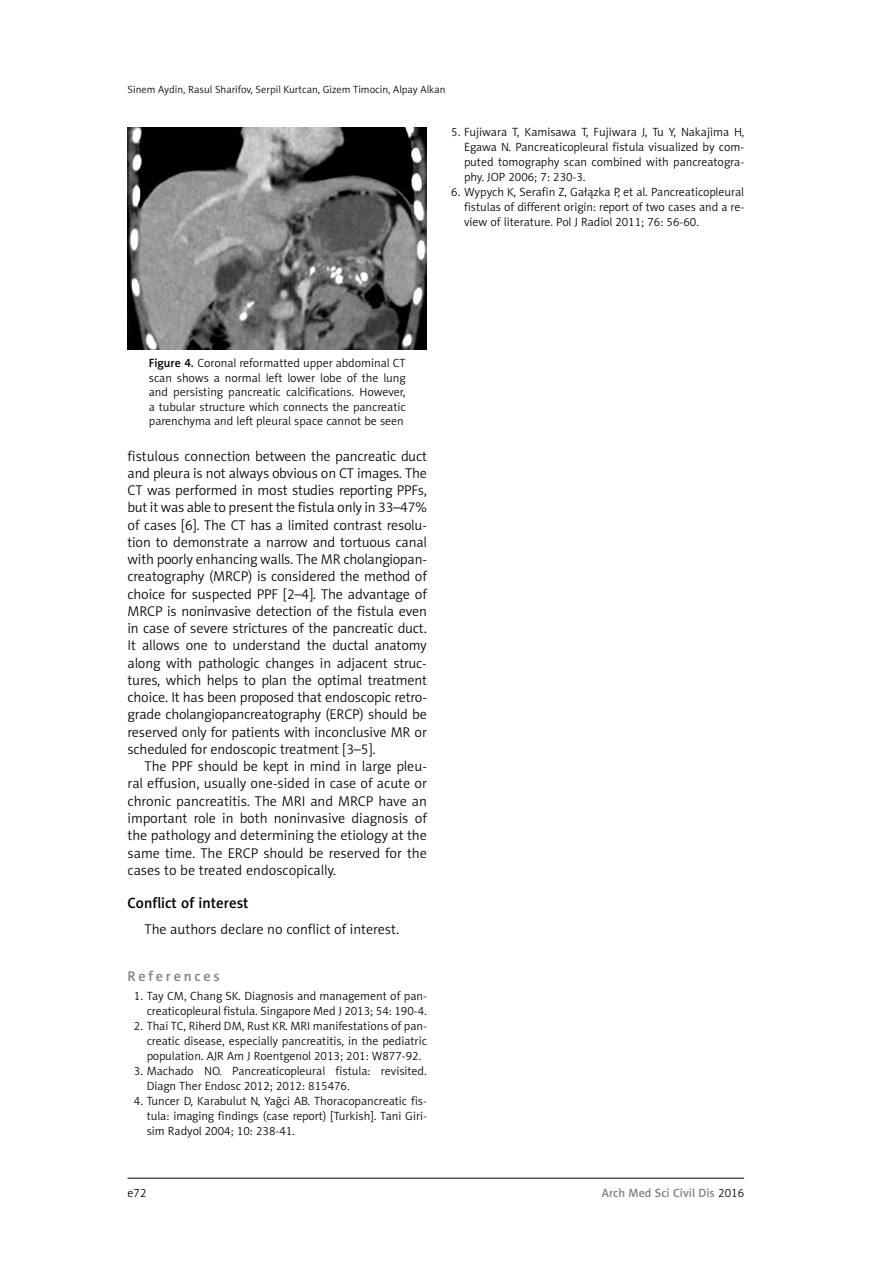
<style>
.page{position:relative;width:893px;height:1263px;background:#fff}
.page>*{position:absolute;margin:0;border:0;box-sizing:border-box;transform-origin:0 0}
.t1{font:15px "Naomi Sans EFN Medium";color:#000}
.t2{font:14.25px/17.2px "Naomi Sans EFN Light";color:#000;text-align:justify}
.t3{font:14.25px "Naomi Sans EFN Medium";letter-spacing:.195em;color:#808285}
.t4{font:12px/15px "Naomi Sans EFN Light";color:#000;text-align:justify}
.t5{font:12px "Naomi Sans EFN Medium";color:#808285}
.t6{font:10.5px "Naomi Sans EFN Light";color:#000}
.s1{font-family:"Naomi Sans EFN Medium"}
.s2{font-family:"Naomi Sans EFN Light";color:#000}
</style>
<div class="page">
<hr style="left:128px;top:1178px;width:616px;height:1px;background:#000">
<img style="left:128px;top:128px;width:299px;height:222px">
<p class="t6" style="left:128px;top:83px;width:319px">Sinem Aydin, Rasul Sharifov, Serpil Kurtcan, Gizem Timocin, Alpay Alkan</p>
<p class="t4" style="left:464px;top:125px;width:282px;text-indent:-13px">5. Fujiwara T, Kamisawa T, Fujiwara J, Tu Y, Nakajima H, Egawa N. Pancreaticopleural fistula visualized by com&shy;puted tomography scan combined with pancreatogra&shy;phy. JOP 2006; 7: 230-3.</p>
<p class="t4" style="left:464px;top:185px;width:282px;text-indent:-13px">6. Wypych K, Serafin Z, Gałązka P, et al. Pancreaticopleural fistulas of different origin: report of two cases and a re&shy;view of literature. Pol J Radiol 2011; 76: 56-60.</p>
<p class="t4" style="left:149px;top:356px;width:258px;line-height:14.4px"><span class="s1">Figure 4.</span> Coronal reformatted upper abdominal CT scan shows a normal left lower lobe of the lung and persisting pancreatic calcifications. However, a tubular structure which connects the pancreatic parenchyma and left pleural space cannot be seen</p>
<p class="t2" style="left:128px;top:447px;width:301px">fistulous connection between the pancreatic duct and pleura is not always obvious on CT images. The CT was performed in most studies reporting PPFs, but it was able to present the fistula only in 33–47% of cases [6]. The CT has a limited contrast resolu&shy;tion to demonstrate a narrow and tortuous canal with poorly enhancing walls. The MR cholangiopan&shy;creatography (MRCP) is considered the method of choice for suspected PPF [2–4]. The advantage of MRCP is noninvasive detection of the fistula even in case of severe strictures of the pancreatic duct.<br>It allows one to understand the ductal anatomy along with pathologic changes in adjacent struc&shy;tures, which helps to plan the optimal treatment choice. It has been proposed that endoscopic retro&shy;grade cholangiopancreatography (ERCP) should be reserved only for patients with inconclusive MR or scheduled for endoscopic treatment [3–5].</p>
<p class="t2" style="left:128px;top:758px;width:301px;text-indent:17px">The PPF should be kept in mind in large pleu&shy;ral effusion, usually one-sided in case of acute or chronic pancreatitis. The MRI and MRCP have an important role in both noninvasive diagnosis of the pathology and determining the etiology at the same time. The ERCP should be reserved for the cases to be treated endoscopically.</p>
<p class="t1" style="left:128px;top:894px;width:123px">Conflict of interest</p>
<p class="t2" style="left:145px;top:921px;width:256px">The authors declare no conflict of interest.</p>
<p class="t3" style="left:128px;top:968px;width:94px">References</p>
<p class="t4" style="left:134px;top:989px;width:294px;text-align:right">1. Tay CM, Chang SK. Diagnosis and management of pan&shy;creaticopleural fistula. Singapore Med J 2013; 54: 190-4.</p>
<p class="t4" style="left:147px;top:1019px;width:282px;text-indent:-13px">2. Thai TC, Riherd DM, Rust KR. MRI manifestations of pan&shy;creatic disease, especially pancreatitis, in the pediatric population. AJR Am J Roentgenol 2013; 201: W877-92.</p>
<p class="t4" style="left:147px;top:1064px;width:282px;text-indent:-13px">3. Machado NO. Pancreaticopleural fistula: revisited.<br>Diagn Ther Endosc 2012; 2012: 815476.</p>
<p class="t4" style="left:147px;top:1094px;width:282px;text-indent:-13px">4. Tuncer D, Karabulut N, Yağci AB. Thoracopancreatic fis&shy;tula: imaging findings (case report) [Turkish]. Tani Giri&shy;sim Radyol 2004; 10: 238-41.</p>
<p class="t4" style="left:128px;top:1186px;width:20px">e72</p>
<p class="t5" style="left:602px;top:1186px;width:144px">Arch Med Sci Civil Dis <span class="s2">2016</span></p>
</div>
